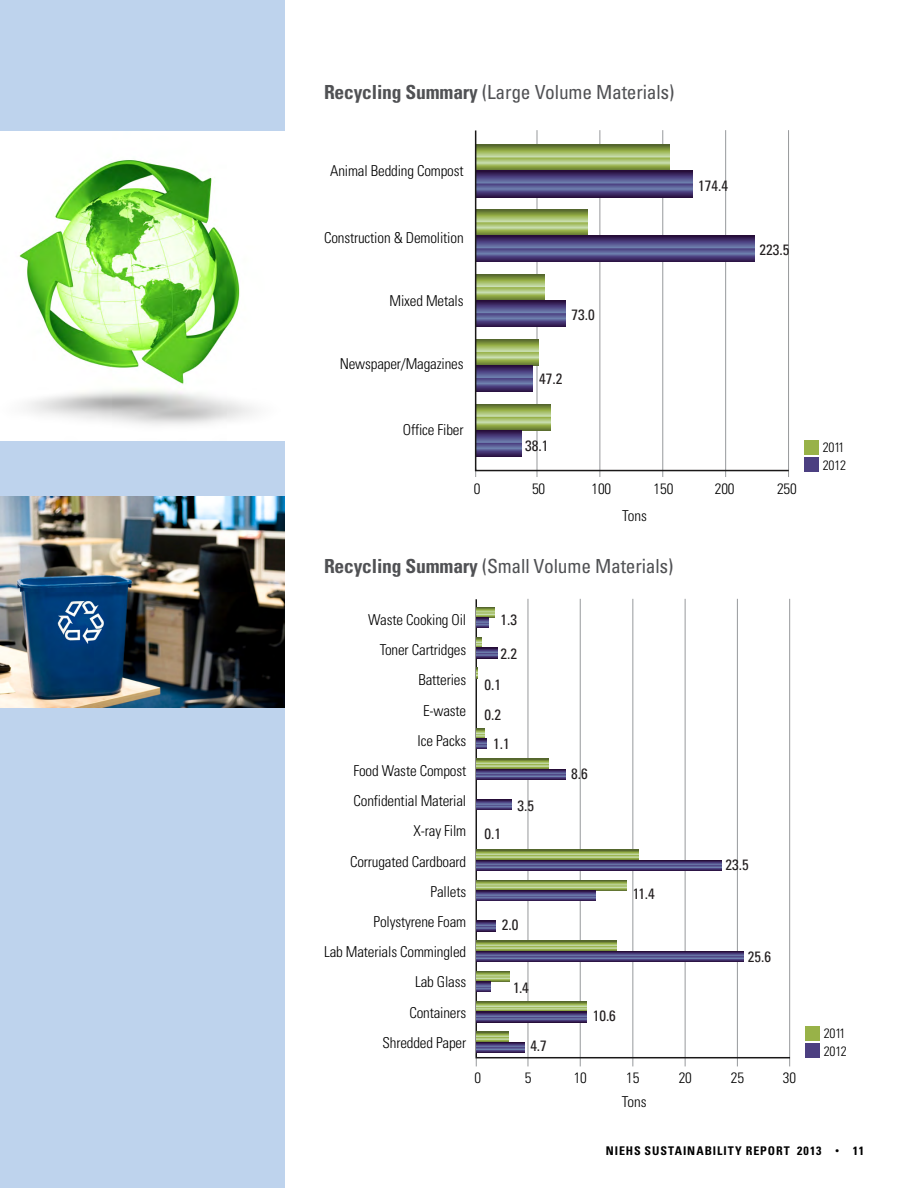
<style>
.page{position:relative;width:918px;height:1188px;background:#fff}
.page>*{position:absolute;margin:0;border:0;box-sizing:border-box;transform-origin:0 0}
.t1{font:condensed 19.5px "Univers";letter-spacing:-.01em;color:#505154}
.t2{font:300 condensed 15px/30.2px "Univers";letter-spacing:-.01em;color:#000;text-align:right}
.t3{font:condensed 15px "Univers";color:#231f20}
.t4{font:300 condensed 13.5px/18px "Univers";letter-spacing:-.01em;color:#000}
.t5{font:700 condensed 12px "Univers LT Std";letter-spacing:.075em;color:#000}
.s1{font-weight:700}
.s2{font-family:"Tw Cen";font-weight:400}
</style>
<div class="page">
<div style="left:0;top:0;width:284px;height:1188px;background:#bed3ed"></div>
<img style="left:0;top:131px;width:284px;height:309px">
<img style="left:0;top:496px;width:284px;height:212px">
<hr style="left:537px;top:130px;width:1px;height:347px;background:#97999c">
<hr style="left:600px;top:130px;width:1px;height:347px;background:#97999c">
<hr style="left:662px;top:130px;width:1px;height:347px;background:#97999c">
<hr style="left:725px;top:130px;width:1px;height:347px;background:#97999c">
<hr style="left:788px;top:130px;width:1px;height:347px;background:#97999c">
<svg style="left:474px;top:130px;width:315px;height:342px"></svg>
<div style="left:804px;top:441px;width:15px;height:14px;background:#98b248"></div>
<div style="left:804px;top:458px;width:15px;height:14px;background:#4c3f81"></div>
<hr style="left:528px;top:599px;width:1px;height:467px;background:#97999c">
<hr style="left:580px;top:599px;width:1px;height:467px;background:#97999c">
<hr style="left:632px;top:599px;width:1px;height:467px;background:#97999c">
<hr style="left:685px;top:599px;width:1px;height:467px;background:#97999c">
<hr style="left:737px;top:599px;width:1px;height:467px;background:#97999c">
<hr style="left:789px;top:599px;width:1px;height:467px;background:#97999c">
<svg style="left:475px;top:598px;width:316px;height:461px"></svg>
<div style="left:805px;top:1026px;width:15px;height:14px;background:#98b248"></div>
<div style="left:805px;top:1043px;width:15px;height:14px;background:#4c3f81"></div>
<svg style="left:477px;top:1032px;width:32px;height:10px"></svg>
<svg style="left:477px;top:1042px;width:47px;height:10px"></svg>
<svg style="left:477px;top:1002px;width:110px;height:10px"></svg>
<svg style="left:477px;top:1012px;width:109px;height:10px"></svg>
<svg style="left:477px;top:971px;width:32px;height:10px"></svg>
<svg style="left:477px;top:981px;width:13px;height:11px"></svg>
<svg style="left:477px;top:941px;width:139px;height:10px"></svg>
<svg style="left:477px;top:951px;width:266px;height:10px;background:#4d477e"></svg>
<svg style="left:477px;top:921px;width:18px;height:10px"></svg>
<svg style="left:477px;top:880px;width:149px;height:10px"></svg>
<svg style="left:477px;top:890px;width:118px;height:11px"></svg>
<svg style="left:477px;top:850px;width:162px;height:10px;background:#97ae5f"></svg>
<svg style="left:477px;top:860px;width:244px;height:10px;background:#4d477e"></svg>
<svg style="left:477px;top:799px;width:34px;height:11px"></svg>
<svg style="left:477px;top:759px;width:71px;height:10px"></svg>
<svg style="left:477px;top:769px;width:88px;height:10px"></svg>
<svg style="left:477px;top:729px;width:10px;height:20px"></svg>
<svg style="left:477px;top:638px;width:4px;height:10px"></svg>
<svg style="left:477px;top:648px;width:21px;height:10px"></svg>
<svg style="left:477px;top:607px;width:17px;height:10px"></svg>
<svg style="left:477px;top:617px;width:11px;height:11px"></svg>
<p class="t1" style="left:324px;top:79px;width:352px"><span class="s1">Recycling Summary</span> (Large Volume Materials)</p>
<p class="t2" style="left:330px;top:155px;width:135px">Animal Bedding Compost</p>
<p class="t2" style="left:324px;top:223px;width:141px">Construction &amp; Demolition</p>
<p class="t2" style="left:390px;top:286px;width:76px">Mixed Metals</p>
<p class="t2" style="left:340px;top:348px;width:125px">Newspaper/Magazines</p>
<p class="t2" style="left:403px;top:415px;width:62px">Office Fiber</p>
<p class="t3" style="left:571px;top:305px;width:25px">73.0</p>
<p class="t3" style="left:539px;top:369px;width:25px">47.2</p>
<p class="t3" style="left:525px;top:436px;width:25px">38.1</p>
<p class="t3" style="left:698px;top:176px;width:31px">174.4</p>
<p class="t3" style="left:760px;top:240px;width:31px">223.5</p>
<p class="t2" style="left:474px;top:473px;width:8px">0</p>
<p class="t2" style="left:532px;top:473px;width:15px">50</p>
<p class="t2" style="left:591px;top:473px;width:21px">100</p>
<p class="t2" style="left:654px;top:473px;width:21px">150</p>
<p class="t2" style="left:715px;top:473px;width:21px">200</p>
<p class="t2" style="left:777px;top:473px;width:21px">250</p>
<p class="t2" style="left:622px;top:500px;width:26px">Tons</p>
<p class="t1" style="left:324px;top:554px;width:351px"><span class="s1">Recycling Summary</span> (Small Volume Materials)</p>
<p class="t2" style="left:324px;top:605px;width:144px">Waste Cooking Oil<br>Toner Cartridges<br>Batteries<br>E-waste<br>Ice Packs<br>Food Waste Compost<br>Confidential Material<br>X-ray Film<br>Corrugated Cardboard<br>Pallets<br>Polystyrene Foam<br>Lab Materials Commingled<br>Lab Glass<br>Containers<br>Shredded Paper</p>
<p class="t3" style="left:500px;top:610px;width:18px">1.3</p>
<p class="t3" style="left:500px;top:644px;width:18px">2.2</p>
<p class="t3" style="left:484px;top:675px;width:18px">0.1</p>
<p class="t3" style="left:484px;top:705px;width:18px">0.2</p>
<p class="t3" style="left:493px;top:734px;width:18px">1.1</p>
<p class="t3" style="left:571px;top:764px;width:18px">8.6</p>
<p class="t3" style="left:518px;top:796px;width:18px">3.5</p>
<p class="t3" style="left:484px;top:824px;width:18px">0.1</p>
<p class="t3" style="left:633px;top:884px;width:23px">11.4</p>
<p class="t3" style="left:502px;top:915px;width:18px">2.0</p>
<p class="t3" style="left:513px;top:977px;width:17px">1.4</p>
<p class="t3" style="left:593px;top:1006px;width:25px">10.6</p>
<p class="t3" style="left:530px;top:1036px;width:18px">4.7</p>
<p class="t3" style="left:725px;top:855px;width:25px">23.5</p>
<p class="t3" style="left:748px;top:947px;width:25px">25.6</p>
<p class="t2" style="left:475px;top:1062px;width:8px">0</p>
<p class="t2" style="left:525px;top:1062px;width:8px">5</p>
<p class="t2" style="left:574px;top:1062px;width:15px">10</p>
<p class="t2" style="left:626px;top:1062px;width:15px">15</p>
<p class="t2" style="left:679px;top:1062px;width:15px">20</p>
<p class="t2" style="left:731px;top:1062px;width:15px">25</p>
<p class="t2" style="left:783px;top:1062px;width:15px">30</p>
<p class="t2" style="left:622px;top:1086px;width:26px">Tons</p>
<p class="t4" style="left:823px;top:438px;width:25px">2011<br>2012</p>
<p class="t4" style="left:824px;top:1024px;width:25px">2011<br>2012</p>
<p class="t5" style="left:606px;top:1143px;width:260px">NIEHS SUSTAINABILITY REPORT 2013 <span class="s2">•</span> 11</p>
</div>
